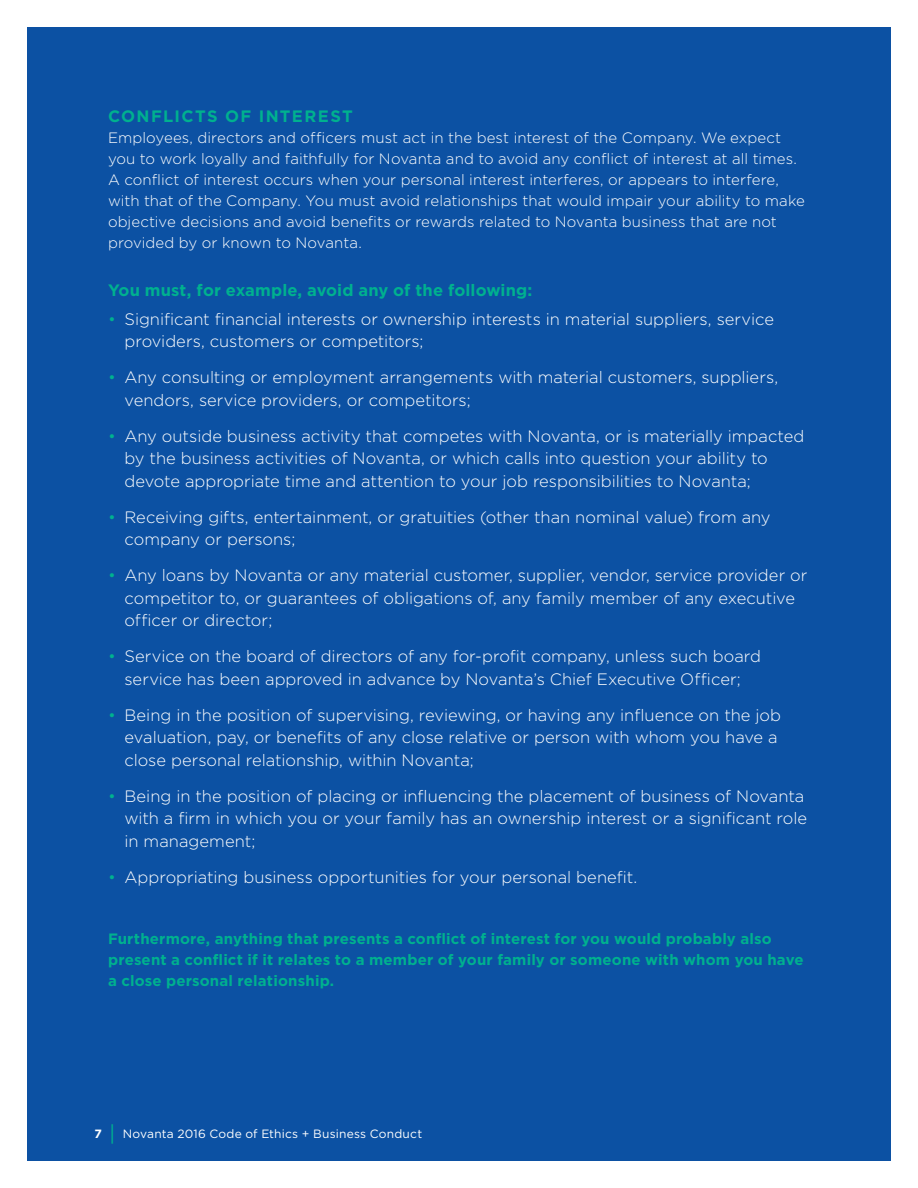
<style>
.page{position:relative;width:918px;height:1188px;background:#fff}
.page>*{position:absolute;margin:0;border:0;box-sizing:border-box;transform-origin:0 0}
.t1{font:300 16.5px/22.5px "Gotham";color:#fff}
.t2{font:700 16.5px "Gotham";letter-spacing:.01em;color:#00b18f}
.t3{font:700 16.5px "Gotham";letter-spacing:.08em;color:#00b18f}
.t4{font:300 15px/21px "Gotham";letter-spacing:.005em;color:#fff}
.t5{font:700 15px/21px "Gotham";letter-spacing:.01em;color:#00b18f}
.t6{font:12px "Gotham";letter-spacing:.015em;color:#fff}
.s1{color:#00b18f}
.s2{font-weight:700}
.s3{font-size:21px;color:#00b18f}
</style>
<div class="page">
<div style="left:27px;top:27px;width:864px;height:1134px;background:#0c51a3"></div>
<p class="t3" style="left:108px;top:106px;width:246px">CONFLICTS OF INTEREST</p>
<p class="t4" style="left:108px;top:127px;width:698px">Employees, directors and officers must act in the best interest of the Company. We expect you to work loyally and faithfully for Novanta and to avoid any conflict of interest at all times.<br>A conflict of interest occurs when your personal interest interferes, or appears to interfere, with that of the Company. You must avoid relationships that would impair your ability to make objective decisions and avoid benefits or rewards related to Novanta business that are not provided by or known to Novanta.</p>
<p class="t2" style="left:108px;top:280px;width:426px">You must, for example, avoid any of the following:</p>
<p class="t1" style="left:124px;top:308px;width:651px;text-indent:-16px"><span class="s1">•</span> Significant financial interests or ownership interests in material suppliers, service providers, customers or competitors;</p>
<p class="t1" style="left:124px;top:366px;width:655px;text-indent:-16px"><span class="s1">•</span> Any consulting or employment arrangements with material customers, suppliers, vendors, service providers, or competitors;</p>
<p class="t1" style="left:124px;top:425px;width:681px;text-indent:-16px"><span class="s1">•</span> Any outside business activity that competes with Novanta, or is materially impacted by the business activities of Novanta, or which calls into question your ability to devote appropriate time and attention to your job responsibilities to Novanta;</p>
<p class="t1" style="left:124px;top:506px;width:648px;text-indent:-16px"><span class="s1">•</span> Receiving gifts, entertainment, or gratuities (other than nominal value) from any company or persons;</p>
<p class="t1" style="left:124px;top:564px;width:684px;text-indent:-16px"><span class="s1">•</span> Any loans by Novanta or any material customer, supplier, vendor, service provider or competitor to, or guarantees of obligations of, any family member of any executive officer or director;</p>
<p class="t1" style="left:108px;top:645px;width:655px;text-align:center"><span class="s1">•</span> Service on the board of directors of any for-profit company, unless such board service has been approved in advance by Novanta’s Chief Executive Officer;</p>
<p class="t1" style="left:124px;top:704px;width:658px;text-indent:-16px"><span class="s1">•</span> Being in the position of supervising, reviewing, or having any influence on the job evaluation, pay, or benefits of any close relative or person with whom you have a close personal relationship, within Novanta;</p>
<p class="t1" style="left:124px;top:785px;width:684px;text-indent:-16px"><span class="s1">•</span> Being in the position of placing or influencing the placement of business of Novanta with a firm in which you or your family has an ownership interest or a significant role in management;</p>
<p class="t1" style="left:108px;top:866px;width:531px"><span class="s1">•</span> Appropriating business opportunities for your personal benefit.</p>
<p class="t5" style="left:108px;top:928px;width:697px">Furthermore, anything that presents a conflict of interest for you would probably also present a conflict if it relates to a member of your family or someone with whom you have a close personal relationship.</p>
<p class="t6" style="left:94px;top:1127px;width:329px"><span class="s2">7</span> <span class="s3">|</span> Novanta 2016 Code of Ethics + Business Conduct</p>
</div>
